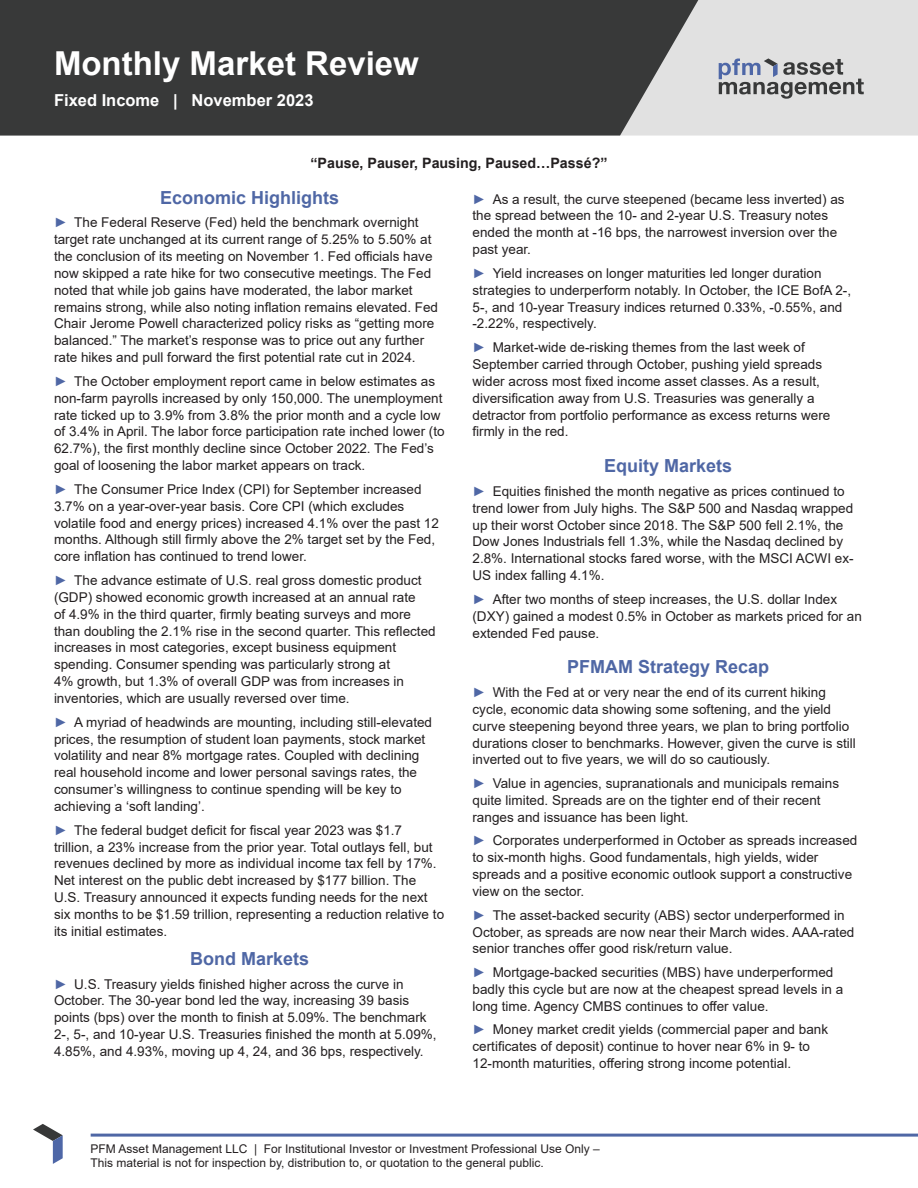
<style>
.page{position:relative;width:918px;height:1188px;background:#fff}
.page>*{position:absolute;margin:0;border:0;box-sizing:border-box;transform-origin:0 0}
.t1{font:700 33px "Arial";color:#fff}
.Section_Header{font:700 18px "Arial";color:#4f67a5}
.t2{font:700 16.5px "Arial";color:#fff}
.Body{font:700 14.25px "Arial";color:#231f20}
.t3{font:13.5px/16.8px "Arial";color:#231f20}
.t4{font:12px/14.4px "Arial";color:#231f20}
.s1{color:#4f67a5}
</style>
<div class="page">
<div style="left:717px;top:0;width:201px;height:136px;background:#e1e1e1"></div>
<svg style="left:0;top:0;width:717px;height:136px;background:#454646"></svg>
<hr style="left:92px;top:1134px;width:826px;height:3px;background:#4f67a5">
<svg style="left:33px;top:1124px;width:30px;height:40px"></svg>
<svg style="left:719px;top:58px;width:145px;height:41px;background:#adafb3"></svg>
<p class="t1" style="left:54px;top:40px;width:366px">Monthly Market Review</p>
<p class="t2" style="left:54px;top:88px;width:261px">Fixed Income | November 2023</p>
<p class="Body" style="left:310px;top:153px;width:299px">“Pause, Pauser, Pausing, Paused…Passé?”</p>
<p class="Section_Header" style="left:160px;top:185px;width:181px">Economic Highlights</p>
<p class="t3" style="left:54px;top:214px;width:386px"><span class="s1">►</span> The Federal Reserve (Fed) held the benchmark overnight target rate unchanged at its current range of 5.25% to 5.50% at the conclusion of its meeting on November 1. Fed officials have now skipped a rate hike for two consecutive meetings. The Fed noted that while job gains have moderated, the labor market remains strong, while also noting inflation remains elevated. Fed Chair Jerome Powell characterized policy risks as “getting more balanced.” The market’s response was to price out any further rate hikes and pull forward the first potential rate cut in 2024.</p>
<p class="t3" style="left:54px;top:373px;width:392px"><span class="s1">►</span> The October employment report came in below estimates as non-farm payrolls increased by only 150,000. The unemployment rate ticked up to 3.9% from 3.8% the prior month and a cycle low of 3.4% in April. The labor force participation rate inched lower (to 62.7%), the first monthly decline since October 2022. The Fed’s goal of loosening the labor market appears on track.</p>
<p class="t3" style="left:54px;top:481px;width:386px"><span class="s1">►</span> The Consumer Price Index (CPI) for September increased 3.7% on a year-over-year basis. Core CPI (which excludes volatile food and energy prices) increased 4.1% over the past 12 months. Although still firmly above the 2% target set by the Fed, core inflation has continued to trend lower.</p>
<p class="t3" style="left:54px;top:572px;width:383px"><span class="s1">►</span> The advance estimate of U.S. real gross domestic product (GDP) showed economic growth increased at an annual rate<br>of 4.9% in the third quarter, firmly beating surveys and more than doubling the 2.1% rise in the second quarter. This reflected increases in most categories, except business equipment spending. Consumer spending was particularly strong at<br>4% growth, but 1.3% of overall GDP was from increases in inventories, which are usually reversed over time.</p>
<p class="t3" style="left:54px;top:713px;width:380px"><span class="s1">►</span> A myriad of headwinds are mounting, including still-elevated prices, the resumption of student loan payments, stock market volatility and near 8% mortgage rates. Coupled with declining real household income and lower personal savings rates, the consumer’s willingness to continue spending will be key to achieving a ‘soft landing’.</p>
<p class="t3" style="left:54px;top:821px;width:392px"><span class="s1">►</span> The federal budget deficit for fiscal year 2023 was $1.7 trillion, a 23% increase from the prior year. Total outlays fell, but revenues declined by more as individual income tax fell by 17%.<br>Net interest on the public debt increased by $177 billion. The U.S. Treasury announced it expects funding needs for the next six months to be $1.59 trillion, representing a reduction relative to its initial estimates.</p>
<p class="Section_Header" style="left:190px;top:946px;width:121px">Bond Markets</p>
<p class="t3" style="left:54px;top:975px;width:384px"><span class="s1">►</span> U.S. Treasury yields finished higher across the curve in October. The 30-year bond led the way, increasing 39 basis points (bps) over the month to finish at 5.09%. The benchmark 2-, 5-, and 10-year U.S. Treasuries finished the month at 5.09%, 4.85%, and 4.93%, moving up 4, 24, and 36 bps, respectively.</p>
<p class="t3" style="left:472px;top:190px;width:374px"><span class="s1">►</span> As a result, the curve steepened (became less inverted) as the spread between the 10- and 2-year U.S. Treasury notes ended the month at -16 bps, the narrowest inversion over the past year.</p>
<p class="t3" style="left:472px;top:265px;width:380px"><span class="s1">►</span> Yield increases on longer maturities led longer duration strategies to underperform notably. In October, the ICE BofA 2-, 5-, and 10-year Treasury indices returned 0.33%, -0.55%, and -2.22%, respectively.</p>
<p class="t3" style="left:472px;top:339px;width:359px"><span class="s1">►</span> Market-wide de-risking themes from the last week of September carried through October, pushing yield spreads wider across most fixed income asset classes. As a result, diversification away from U.S. Treasuries was generally a detractor from portfolio performance as excess returns were firmly in the red.</p>
<p class="Section_Header" style="left:604px;top:453px;width:130px">Equity Markets</p>
<p class="t3" style="left:472px;top:483px;width:383px"><span class="s1">►</span> Equities finished the month negative as prices continued to trend lower from July highs. The S&amp;P 500 and Nasdaq wrapped up their worst October since 2018. The S&amp;P 500 fell 2.1%, the Dow Jones Industrials fell 1.3%, while the Nasdaq declined by 2.8%. International stocks fared worse, with the MSCI ACWI ex-US index falling 4.1%.</p>
<p class="t3" style="left:472px;top:591px;width:391px"><span class="s1">►</span> After two months of steep increases, the U.S. dollar Index (DXY) gained a modest 0.5% in October as markets priced for an extended Fed pause.</p>
<p class="Section_Header" style="left:567px;top:654px;width:204px">PFMAM Strategy Recap</p>
<p class="t3" style="left:472px;top:684px;width:385px"><span class="s1">►</span> With the Fed at or very near the end of its current hiking cycle, economic data showing some softening, and the yield curve steepening beyond three years, we plan to bring portfolio durations closer to benchmarks. However, given the curve is still inverted out to five years, we will do so cautiously.</p>
<p class="t3" style="left:472px;top:775px;width:368px"><span class="s1">►</span> Value in agencies, supranationals and municipals remains quite limited. Spreads are on the tighter end of their recent ranges and issuance has been light.</p>
<p class="t3" style="left:472px;top:832px;width:386px"><span class="s1">►</span> Corporates underperformed in October as spreads increased to six-month highs. Good fundamentals, high yields, wider spreads and a positive economic outlook support a constructive view on the sector.</p>
<p class="t3" style="left:472px;top:906px;width:383px"><span class="s1">►</span> The asset-backed security (ABS) sector underperformed in<br>October, as spreads are now near their March wides. AAA-rated senior tranches offer good risk/return value.</p>
<p class="t3" style="left:472px;top:964px;width:372px"><span class="s1">►</span> Mortgage-backed securities (MBS) have underperformed badly this cycle but are now at the cheapest spread levels in a long time. Agency CMBS continues to offer value.</p>
<p class="t3" style="left:472px;top:1021px;width:357px"><span class="s1">►</span> Money market credit yields (commercial paper and bank certificates of deposit) continue to hover near 6% in 9- to<br>12-month maturities, offering strong income potential.</p>
<p class="t4" style="left:91px;top:1141px;width:511px">PFM Asset Management LLC | For Institutional Investor or Investment Professional Use Only –<br>This material is not for inspection by, distribution to, or quotation to the general public.</p>
</div>
